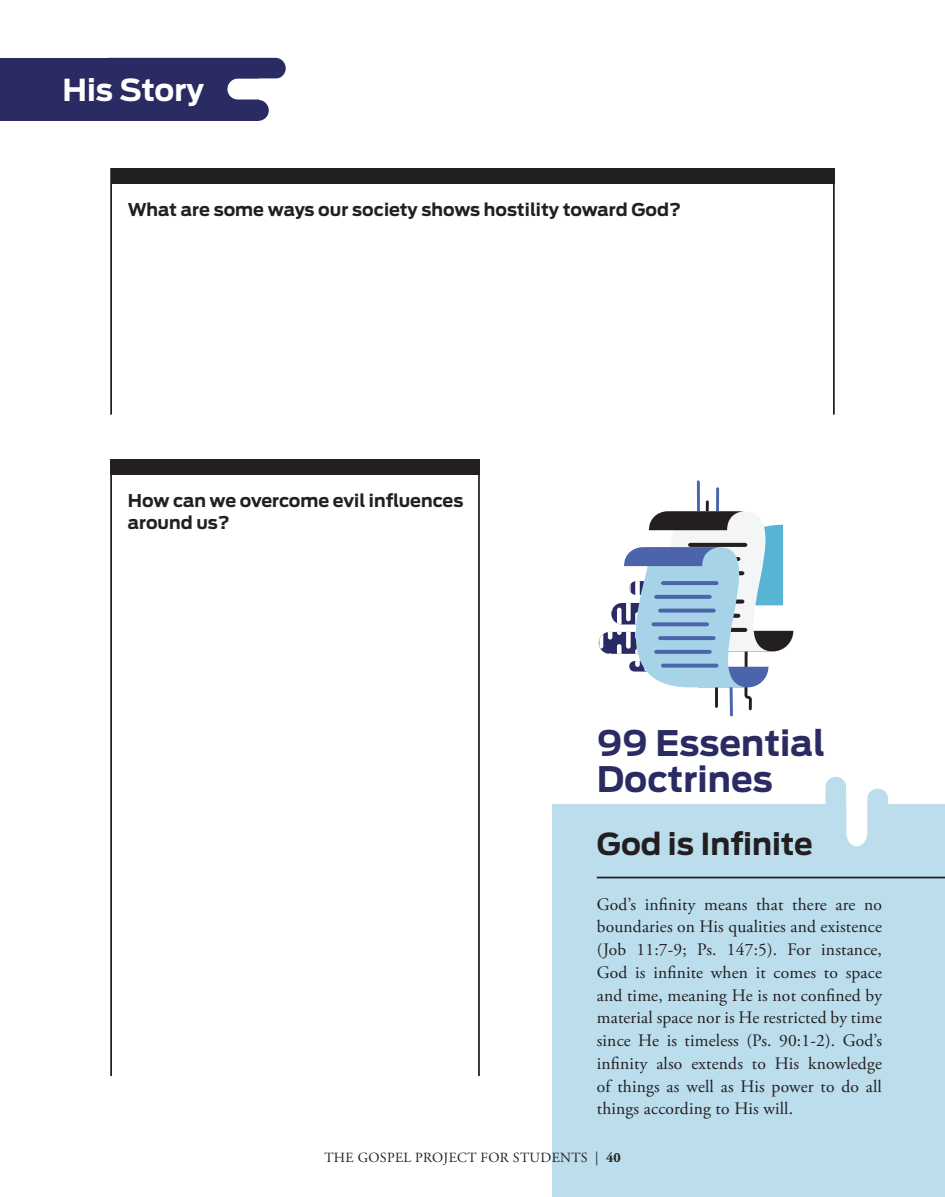
<style>
.page{position:relative;width:945px;height:1197px;background:#fff}
.page>*{position:absolute;margin:0;border:0;box-sizing:border-box;transform-origin:0 0}
.header_large_left{font:700 35px/36.8px "Antenna";color:#2b2b64}
.header_large_left-2{font:700 30.1px "Antenna";color:#231f20}
.header_small_left{font:700 30.1px "Antenna";color:#fff}
.body_sidebar{font:17.5px/22.8px "Adobe Garamond Pro";letter-spacing:.01em;color:#231f20;text-align:justify}
.question{font:700 17.5px/22.8px "Antenna";color:#231f20}
.t1{font:14px "Adobe Garamond Pro";letter-spacing:.025em;color:#231f20}
.s1{font-weight:700}
</style>
<div class="page">
<div style="left:825px;top:777px;width:21px;height:186px;background:#bbddec;border-radius:10px"></div>
<div style="left:867px;top:789px;width:21px;height:186px;background:#bbddec;border-radius:10px"></div>
<div style="left:552px;top:805px;width:393px;height:392px;background:#bbddec"></div>
<svg style="left:846px;top:804px;width:21px;height:42px"></svg>
<div style="left:83px;top:100px;width:186px;height:21px;background:#2b2b64;border-radius:10px"></div>
<div style="left:100px;top:58px;width:186px;height:21px;background:#2b2b64;border-radius:10px"></div>
<div style="left:0;top:58px;width:259px;height:63px;background:#2b2b64"></div>
<div style="left:227px;top:79px;width:97px;height:20px;background:#fff;border-radius:10px"></div>
<svg style="left:599px;top:480px;width:195px;height:236px"></svg>
<svg style="left:654px;top:595px;width:58px;height:4px"></svg>
<hr style="left:661px;top:581px;width:57px;height:4px;background:#4b64aa;border-radius:2px">
<svg style="left:658px;top:609px;width:58px;height:4px"></svg>
<svg style="left:652px;top:622px;width:57px;height:4px"></svg>
<svg style="left:658px;top:636px;width:58px;height:4px"></svg>
<svg style="left:654px;top:650px;width:58px;height:4px"></svg>
<svg style="left:661px;top:664px;width:57px;height:4px"></svg>
<hr style="left:597px;top:877px;width:348px;height:1px;background:#231f20">
<div style="left:111px;top:168px;width:724px;height:15px;background:#231f20"></div>
<hr style="left:110px;top:168px;width:2px;height:247px;background:#231f20">
<hr style="left:833px;top:168px;width:2px;height:247px;background:#231f20">
<div style="left:111px;top:460px;width:369px;height:15px;background:#231f20"></div>
<hr style="left:110px;top:460px;width:2px;height:616px;background:#231f20">
<hr style="left:478px;top:460px;width:2px;height:616px;background:#231f20">
<p class="header_small_left" style="left:62px;top:72px;width:143px">His Story</p>
<p class="question" style="left:128px;top:198px;width:555px">What are some ways our society shows hostility toward God?</p>
<p class="question" style="left:128px;top:489px;width:337px">How can we overcome evil influences around us?</p>
<p class="header_large_left" style="left:597px;top:725px;width:230px">99 Essential<br>Doctrines</p>
<p class="header_large_left-2" style="left:597px;top:827px;width:217px">God is Infinite</p>
<p class="body_sidebar" style="left:597px;top:893px;width:287px">God’s infinity means that there are no boundaries on His qualities and existence (Job 11:7-9; Ps. 147:5). For instance, God is infinite when it comes to space and time, meaning He is not confined by material space nor is He restricted by time since He is timeless (Ps. 90:1-2). God’s infinity also extends to His knowledge of things as well as His power to do all things according to His will.</p>
<p class="t1" style="left:324px;top:1150px;width:298px">THE GOSPEL PROJECT FOR STUDENTS | <span class="s1">40</span></p>
</div>
